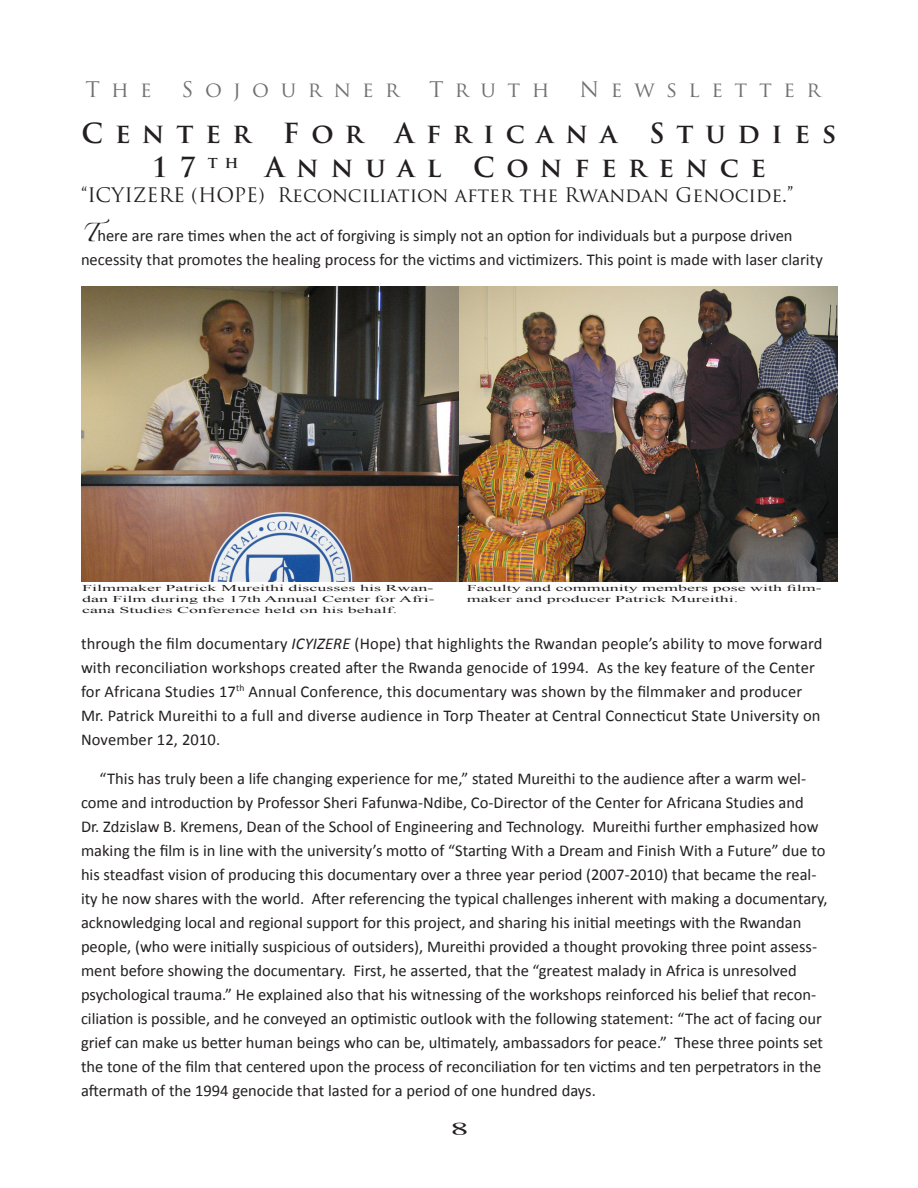
<style>
.page{position:relative;width:918px;height:1188px;background:#fff}
.page>*{position:absolute;margin:0;border:0;box-sizing:border-box;transform-origin:0 0}
.t1{font:700 27px "Trajan Pro";letter-spacing:.44em;color:#231f20}
.t2{font:21px "Trajan Pro";letter-spacing:.55em;color:#6f7073}
.t3{font:19.5px "Trajan Pro";color:#231f20}
.t4{font:18px "Times";color:#231f20;scale:2 1}
.t5{font:16.5px/24px "Calibri";color:#231f20}
.t6{font:9px/10.8px "Times New Roman";color:#231f20;scale:2 1}
.s1{font-family:"Zapfino"}
.s2{font-style:italic}
</style>
<div class="page">
<img style="left:460px;top:287px;width:377px;height:295px">
<img style="left:81px;top:287px;width:377px;height:295px">
<p class="t2" style="left:86px;top:76px;width:68px">The</p>
<p class="t2" style="left:182px;top:76px;width:219px">Sojourner</p>
<p class="t2" style="left:429px;top:76px;width:122px">Truth</p>
<p class="t2" style="left:580px;top:76px;width:243px">Newsletter</p>
<p class="t1" style="left:82px;top:116px;width:756px">Center For Africana Studies</p>
<p class="t1" style="left:152px;top:151px;width:616px">17 <sup>th</sup> Annual Conference</p>
<p class="t3" style="left:81px;top:182px;width:714px">“ICYIZERE (HOPE) Reconciliation after the Rwandan Genocide.”</p>
<p class="t5" style="left:81px;top:223px;width:743px"><span class="s1">T</span>here are rare times when the act of forgiving is simply not an option for individuals but a purpose driven necessity that promotes the healing process for the victims and victimizers. This point is made with laser clarity</p>
<p class="t6" style="left:82px;top:583px;width:178px">Filmmaker Patrick Mureithi discusses his Rwan&shy;dan Film during the 17th Annual Center for Afri&shy;cana Studies Conference held on his behalf.</p>
<p class="t6" style="left:467px;top:583px;width:179px">Faculty and community members pose with film&shy;maker and producer Patrick Mureithi.</p>
<p class="t5" style="left:81px;top:631px;width:743px">through the film documentary <span class="s2">ICYIZERE</span> (Hope) that highlights the Rwandan people’s ability to move forward with reconciliation workshops created after the Rwanda genocide of 1994. As the key feature of the Center for Africana Studies 17<sup>th</sup> Annual Conference, this documentary was shown by the filmmaker and producer Mr. Patrick Mureithi to a full and diverse audience in Torp Theater at Central Connecticut State University on November 12, 2010.</p>
<p class="t5" style="left:81px;top:766px;width:748px;text-indent:19px">“This has truly been a life changing experience for me,” stated Mureithi to the audience after a warm wel&shy;come and introduction by Professor Sheri Fafunwa-Ndibe, Co-Director of the Center for Africana Studies and<br>Dr. Zdzislaw B. Kremens, Dean of the School of Engineering and Technology. Mureithi further emphasized how making the film is in line with the university’s motto of “Starting With a Dream and Finish With a Future” due to his steadfast vision of producing this documentary over a three year period (2007-2010) that became the real&shy;ity he now shares with the world. After referencing the typical challenges inherent with making a documentary, acknowledging local and regional support for this project, and sharing his initial meetings with the Rwandan people, (who were initially suspicious of outsiders), Mureithi provided a thought provoking three point assess&shy;ment before showing the documentary. First, he asserted, that the “greatest malady in Africa is unresolved psychological trauma.” He explained also that his witnessing of the workshops reinforced his belief that recon&shy;ciliation is possible, and he conveyed an optimistic outlook with the following statement: “The act of facing our grief can make us better human beings who can be, ultimately, ambassadors for peace.” These three points set the tone of the film that centered upon the process of reconciliation for ten victims and ten perpetrators in the aftermath of the 1994 genocide that lasted for a period of one hundred days.</p>
<p class="t4" style="left:451px;top:1112px;width:10px">8</p>
</div>
